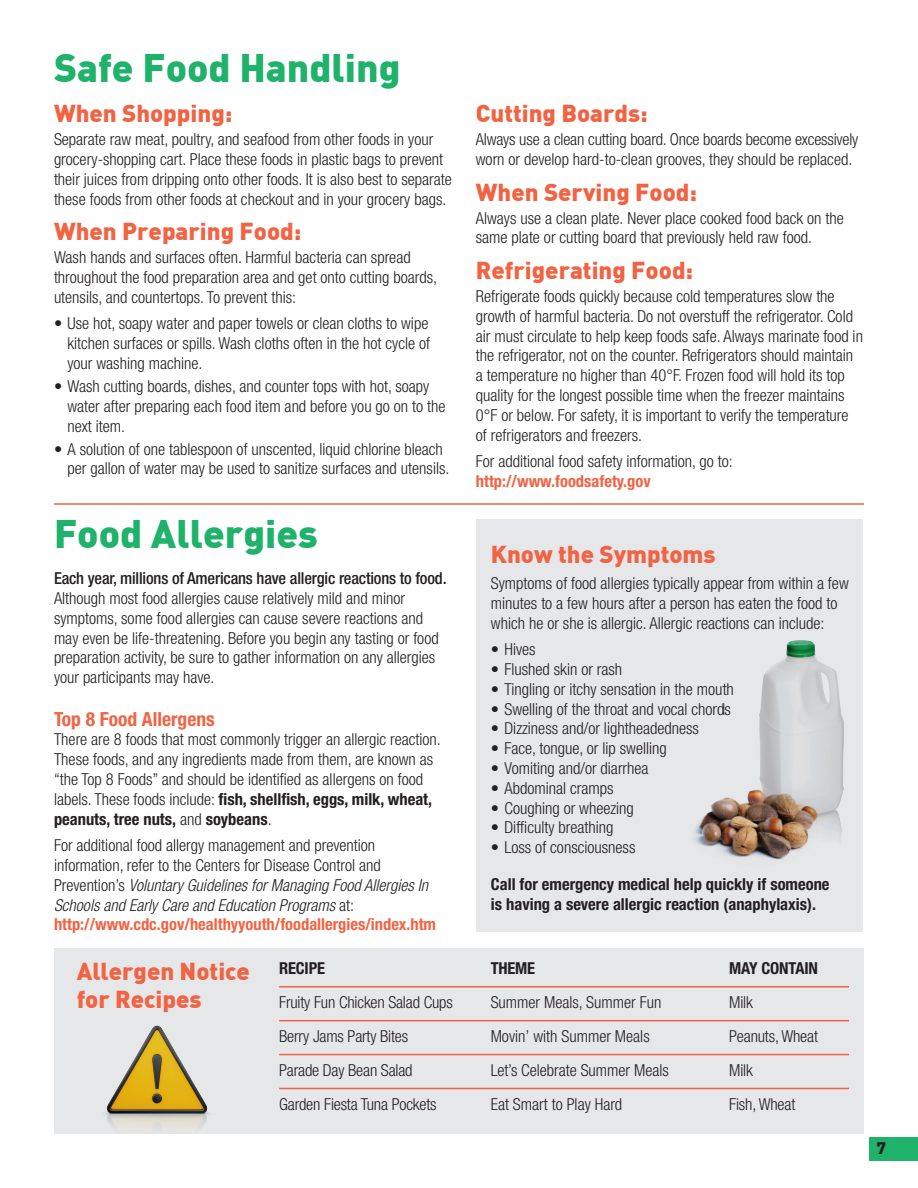
<style>
.page{position:relative;width:918px;height:1188px;background:#fff}
.page>*{position:absolute;margin:0;border:0;box-sizing:border-box;transform-origin:0 0}
.H1_Page_head{font:900 39px "DIN";color:#1eb26a}
.H2___subhead_copy_le{font:900 24px "DIN";color:#f16343}
.Paragraph{font:900 24px/28.8px "DIN";color:#f16343}
.H3___sub_sub_head{font:700 condensed 19.5px "Helvetica Neue LT Std";color:#f16343}
.Paragraph-2{font:300 condensed 16.5px/19.8px "Helvetica Neue LT Std";color:#231f20}
.Paragraph___intro{font:300 condensed 16.5px/19.8px "Helvetica Neue LT Std";color:#231f20}
.Rules{font:300 condensed 16.5px "Helvetica Neue LT Std";letter-spacing:-.01em;color:#231f20}
.Paragraph-3{font:700 condensed 16.5px/19.8px "Helvetica Neue LT Std";color:#231f20}
.Rules-2{font:700 condensed 16.5px "Helvetica Neue LT Std";letter-spacing:-.01em;color:#231f20}
.t1{font:900 16.5px "DIN";color:#231f20}
.s1{font-weight:700;color:#f16343}
.s2{font-weight:500}
.s3{font-weight:700}
.s4{font-style:italic}
</style>
<div class="page">
<div style="left:869px;top:1137px;width:49px;height:24px;background:#1eb26a"></div>
<div style="left:54px;top:948px;width:810px;height:186px;background:#e6e7e9"></div>
<hr style="left:279px;top:986px;width:570px;height:2px;background:#f16343">
<hr style="left:279px;top:1020px;width:570px;height:1px;background:#f16343">
<hr style="left:279px;top:1054px;width:570px;height:1px;background:#f16343">
<hr style="left:279px;top:1088px;width:570px;height:1px;background:#f16343">
<div style="left:476px;top:519px;width:387px;height:413px;background:#e6e7e9"></div>
<img style="left:759px;top:640px;width:85px;height:199px">
<img style="left:694px;top:774px;width:132px;height:86px">
<hr style="left:54px;top:503px;width:810px;height:2px;background:#f16343">
<img style="left:105px;top:1025px;width:104px;height:104px">
<p class="H1_Page_head" style="left:54px;top:42px;width:348px">Safe Food Handling</p>
<p class="H2___subhead_copy_le" style="left:54px;top:97px;width:180px">When Shopping:</p>
<p class="Paragraph-2" style="left:54px;top:129px;width:399px">Separate raw meat, poultry, and seafood from other foods in your grocery-shopping cart. Place these foods in plastic bags to prevent their juices from dripping onto other foods. It is also best to separate these foods from other foods at checkout and in your grocery bags.</p>
<p class="H2___subhead_copy_le" style="left:54px;top:215px;width:249px">When Preparing Food:</p>
<p class="Paragraph-2" style="left:54px;top:247px;width:385px">Wash hands and surfaces often. Harmful bacteria can spread throughout the food preparation area and get onto cutting boards, utensils, and countertops. To prevent this:</p>
<p class="Paragraph-2" style="left:68px;top:313px;width:364px;text-align:justify;text-indent:-14px">• Use hot, soapy water and paper towels or clean cloths to wipe kitchen surfaces or spills. Wash cloths often in the hot cycle of your washing machine.</p>
<p class="Paragraph-2" style="left:68px;top:376px;width:380px;text-indent:-14px">• Wash cutting boards, dishes, and counter tops with hot, soapy water after preparing each food item and before you go on to the next item.</p>
<p class="Paragraph-2" style="left:68px;top:439px;width:383px;text-indent:-14px">• A solution of one tablespoon of unscented, liquid chlorine bleach per gallon of water may be used to sanitize surfaces and utensils.</p>
<p class="H2___subhead_copy_le" style="left:476px;top:97px;width:174px">Cutting Boards:</p>
<p class="Paragraph-2" style="left:476px;top:129px;width:384px">Always use a clean cutting board. Once boards become excessively worn or develop hard-to-clean grooves, they should be replaced.</p>
<p class="H2___subhead_copy_le" style="left:476px;top:176px;width:223px">When Serving Food:</p>
<p class="Paragraph-2" style="left:476px;top:208px;width:369px">Always use a clean plate. Never place cooked food back on the same plate or cutting board that previously held raw food.</p>
<p class="H2___subhead_copy_le" style="left:476px;top:254px;width:219px">Refrigerating Food:</p>
<p class="Paragraph-2" style="left:476px;top:286px;width:389px">Refrigerate foods quickly because cold temperatures slow the growth of harmful bacteria. Do not overstuff the refrigerator. Cold air must circulate to help keep foods safe. Always marinate food in the refrigerator, not on the counter. Refrigerators should maintain a temperature no higher than 40°F. Frozen food will hold its top quality for the longest possible time when the freezer maintains 0°F or below. For safety, it is important to verify the temperature of refrigerators and freezers.</p>
<p class="Paragraph-2" style="left:476px;top:451px;width:258px">For additional food safety information, go to: <span class="s1">http://www.foodsafety.gov</span></p>
<p class="H1_Page_head" style="left:54px;top:507px;width:265px">Food Allergies</p>
<p class="Paragraph" style="left:491px;top:538px;width:226px">Know the Symptoms</p>
<p class="Paragraph-2" style="left:491px;top:573px;width:359px">Symptoms of food allergies typically appear from within a few minutes to a few hours after a person has eaten the food to which he or she is allergic. Allergic reactions can include:</p>
<p class="Paragraph-2" style="left:491px;top:639px;width:46px">• Hives</p>
<p class="Paragraph-2" style="left:491px;top:659px;width:133px">• Flushed skin or rash</p>
<p class="Paragraph-2" style="left:491px;top:679px;width:244px">• Tingling or itchy sensation in the mouth</p>
<p class="Paragraph-2" style="left:491px;top:699px;width:241px">• Swelling of the throat and vocal chords</p>
<p class="Paragraph-2" style="left:491px;top:719px;width:210px">• Dizziness and/or lightheadedness</p>
<p class="Paragraph-2" style="left:491px;top:738px;width:177px">• Face, tongue, or lip swelling</p>
<p class="Paragraph-2" style="left:491px;top:758px;width:159px">• Vomiting and/or diarrhea</p>
<p class="Paragraph-2" style="left:491px;top:778px;width:124px">• Abdominal cramps</p>
<p class="Paragraph-2" style="left:491px;top:798px;width:144px">• Coughing or wheezing</p>
<p class="Paragraph-2" style="left:491px;top:818px;width:124px">• Difficulty breathing</p>
<p class="Paragraph-2" style="left:491px;top:837px;width:146px">• Loss of consciousness</p>
<p class="Paragraph___intro" style="left:54px;top:568px;width:394px"><span class="s2">Each year, millions of Americans have allergic reactions to food.<br></span>Although most food allergies cause relatively mild and minor symptoms, some food allergies can cause severe reactions and may even be life-threatening. Before you begin any tasting or food preparation activity, be sure to gather information on any allergies your participants may have.</p>
<p class="H3___sub_sub_head" style="left:54px;top:707px;width:162px">Top 8 Food Allergens</p>
<p class="Paragraph-2" style="left:54px;top:730px;width:388px">There are 8 foods that most commonly trigger an allergic reaction.<br>These foods, and any ingredients made from them, are known as “the Top 8 Foods” and should be identified as allergens on food labels. These foods include: <span class="s3">fish, shellfish, eggs, milk, wheat, peanuts, tree nuts,</span> and <span class="s3">soybeans</span>.</p>
<p class="Paragraph___intro" style="left:54px;top:835px;width:384px">For additional food allergy management and prevention information, refer to the Centers for Disease Control and Prevention’s <span class="s4">Voluntary Guidelines for Managing Food Allergies In Schools and Early Care and Education Programs</span> at: <span class="s1">http://www.cdc.gov/healthyyouth/foodallergies/index.htm</span></p>
<p class="Rules-2" style="left:279px;top:958px;width:47px">RECIPE</p>
<p class="Rules-2" style="left:491px;top:958px;width:46px">THEME</p>
<p class="Rules-2" style="left:729px;top:958px;width:90px">MAY CONTAIN</p>
<p class="Rules" style="left:279px;top:993px;width:175px">Fruity Fun Chicken Salad Cups</p>
<p class="Rules" style="left:491px;top:993px;width:172px">Summer Meals, Summer Fun</p>
<p class="Rules" style="left:729px;top:993px;width:25px">Milk</p>
<p class="Rules" style="left:279px;top:1027px;width:131px">Berry Jams Party Bites</p>
<p class="Rules" style="left:491px;top:1027px;width:161px">Movin’ with Summer Meals</p>
<p class="Rules" style="left:729px;top:1027px;width:90px">Peanuts, Wheat</p>
<p class="Rules" style="left:279px;top:1060px;width:135px">Parade Day Bean Salad</p>
<p class="Rules" style="left:491px;top:1060px;width:180px">Let’s Celebrate Summer Meals</p>
<p class="Rules" style="left:729px;top:1060px;width:25px">Milk</p>
<p class="Rules" style="left:279px;top:1094px;width:159px">Garden Fiesta Tuna Pockets</p>
<p class="Rules" style="left:491px;top:1094px;width:133px">Eat Smart to Play Hard</p>
<p class="Rules" style="left:729px;top:1094px;width:68px">Fish, Wheat</p>
<p class="Paragraph-3" style="left:491px;top:874px;width:340px">Call for emergency medical help quickly if someone is having a severe allergic reaction (anaphylaxis).</p>
<p class="Paragraph" style="left:77px;top:955px;width:175px">Allergen Notice for Recipes</p>
<p class="t1" style="left:877px;top:1137px;width:11px">7</p>
</div>
